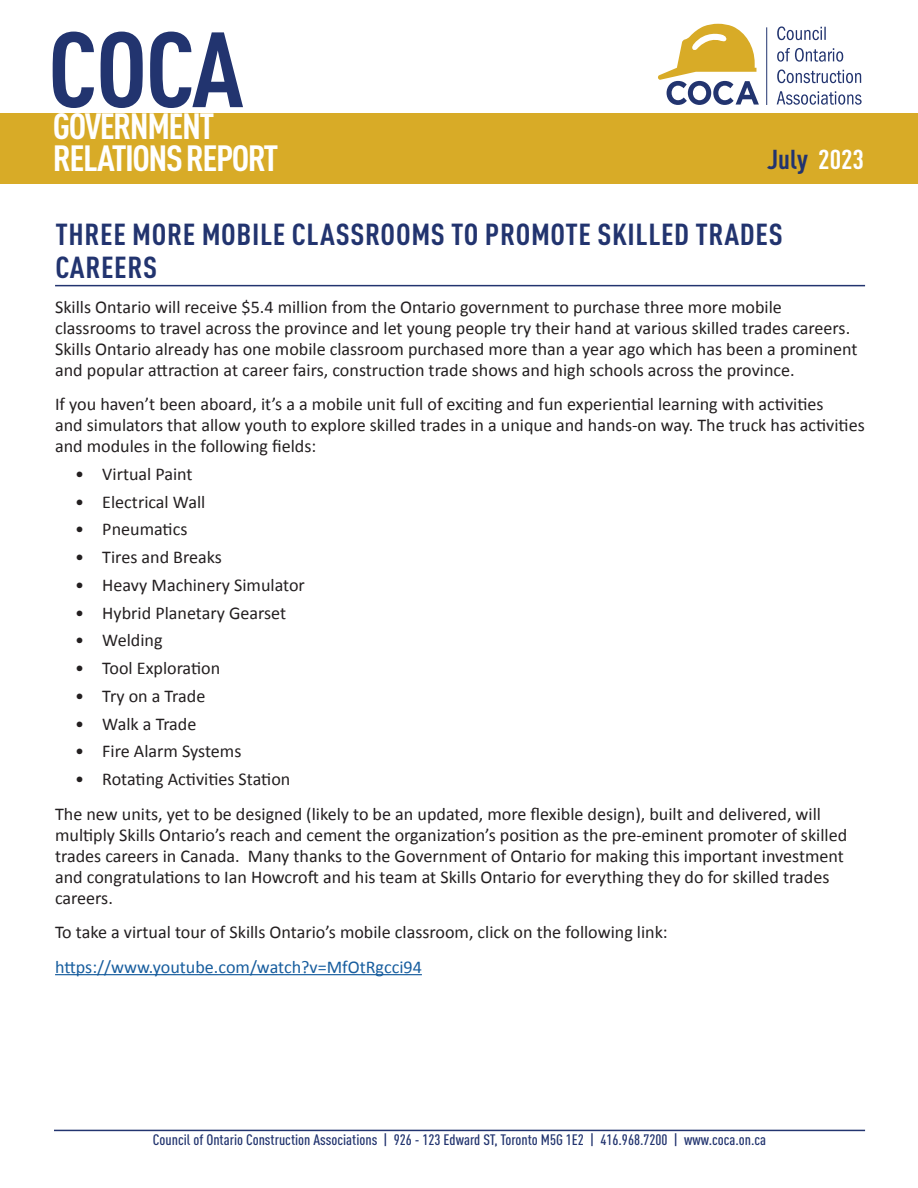
<style>
.page{position:relative;width:918px;height:1188px;background:#fff}
.page>*{position:absolute;margin:0;border:0;box-sizing:border-box;transform-origin:0 0}
.t1{font:700 condensed 105px "DIN Pro";color:#22346f;scale:1.06 1}
.t2{font:700 condensed 36px/31.5px "DIN Pro";letter-spacing:-.04em;color:#fff;scale:1.06 1}
.Article_Title{font:700 condensed 30px/33px "DIN Pro";letter-spacing:.02em;color:#22346f;scale:1.06 1}
.t3{font:700 condensed 27px "DIN Pro";color:#22346f;scale:1.06 1}
.Body{font:18px/21px "Calibri";color:#231f20}
.Body-2{font:18px "Calibri";color:#175d9e}
.t4{font:500 condensed 15px "DIN Pro";color:#22346f;scale:1.06 1}
.s1{color:#fff}
</style>
<div class="page">
<hr style="left:54px;top:1130px;width:811px;height:1px;background:#22346f">
<div style="left:0;top:113px;width:918px;height:71px;background:#d8ab27"></div>
<hr style="left:766px;top:27px;width:1px;height:78px;background:#22346f">
<svg style="left:658px;top:24px;width:101px;height:81px"></svg>
<svg style="left:777px;top:91px;width:85px;height:14px"></svg>
<svg style="left:777px;top:69px;width:84px;height:14px"></svg>
<svg style="left:777px;top:48px;width:66px;height:14px"></svg>
<svg style="left:777px;top:26px;width:49px;height:14px"></svg>
<hr style="left:55px;top:285px;width:810px;height:1px;background:#22346f">
<hr style="left:55px;top:974px;width:367px;height:1px;background:#175d9e">
<h1 class="t1" style="left:48px;top:-9px;width:186px">COCA</h1>
<h2 class="t2" style="left:53px;top:107px;width:214px">GOVERNMENT<br>RELATIONS REPORT</h2>
<h3 class="t3" style="left:767px;top:139px;width:93px">July <span class="s1">2023</span></h3>
<p class="Article_Title" style="left:55px;top:215px;width:688px">THREE MORE MOBILE CLASSROOMS TO PROMOTE SKILLED TRADES<br>CAREERS</p>
<p class="Body" style="left:55px;top:296px;width:804px">Skills Ontario will receive $5.4 million from the Ontario government to purchase three more mobile classrooms to travel across the province and let young people try their hand at various skilled trades careers.<br>Skills Ontario already has one mobile classroom purchased more than a year ago which has been a prominent and popular attraction at career fairs, construction trade shows and high schools across the province.</p>
<p class="Body" style="left:55px;top:393px;width:811px">If you haven’t been aboard, it’s a a mobile unit full of exciting and fun experiential learning with activities<br>and simulators that allow youth to explore skilled trades in a unique and hands-on way. The truck has activities and modules in the following fields:</p>
<p class="Body" style="left:75px;top:463px;width:119px">• Virtual Paint</p>
<p class="Body" style="left:75px;top:491px;width:131px">• Electrical Wall</p>
<p class="Body" style="left:75px;top:518px;width:114px">• Pneumatics</p>
<p class="Body" style="left:75px;top:546px;width:148px">• Tires and Breaks</p>
<p class="Body" style="left:75px;top:574px;width:231px">• Heavy Machinery Simulator</p>
<p class="Body" style="left:75px;top:602px;width:212px">• Hybrid Planetary Gearset</p>
<p class="Body" style="left:75px;top:629px;width:89px">• Welding</p>
<p class="Body" style="left:75px;top:657px;width:146px">• Tool Exploration</p>
<p class="Body" style="left:75px;top:685px;width:132px">• Try on a Trade</p>
<p class="Body" style="left:75px;top:713px;width:123px">• Walk a Trade</p>
<p class="Body" style="left:75px;top:740px;width:168px">• Fire Alarm Systems</p>
<p class="Body" style="left:75px;top:768px;width:217px">• Rotating Activities Station</p>
<p class="Body" style="left:55px;top:803px;width:794px">The new units, yet to be designed (likely to be an updated, more flexible design), built and delivered, will multiply Skills Ontario’s reach and cement the organization’s position as the pre-eminent promoter of skilled trades careers in Canada. Many thanks to the Government of Ontario for making this important investment and congratulations to Ian Howcroft and his team at Skills Ontario for everything they do for skilled trades careers.</p>
<p class="Body" style="left:55px;top:921px;width:614px">To take a virtual tour of Skills Ontario’s mobile classroom, click on the following link:</p>
<p class="Body-2" style="left:55px;top:954px;width:368px">https://www.youtube.com/watch?v=MfOtRgcci94</p>
<p class="t4" style="left:153px;top:1128px;width:580px">Council of Ontario Construction Associations | 926 - 123 Edward ST, Toronto M5G 1E2 | 416.968.7200 | www.coca.on.ca</p>
</div>
